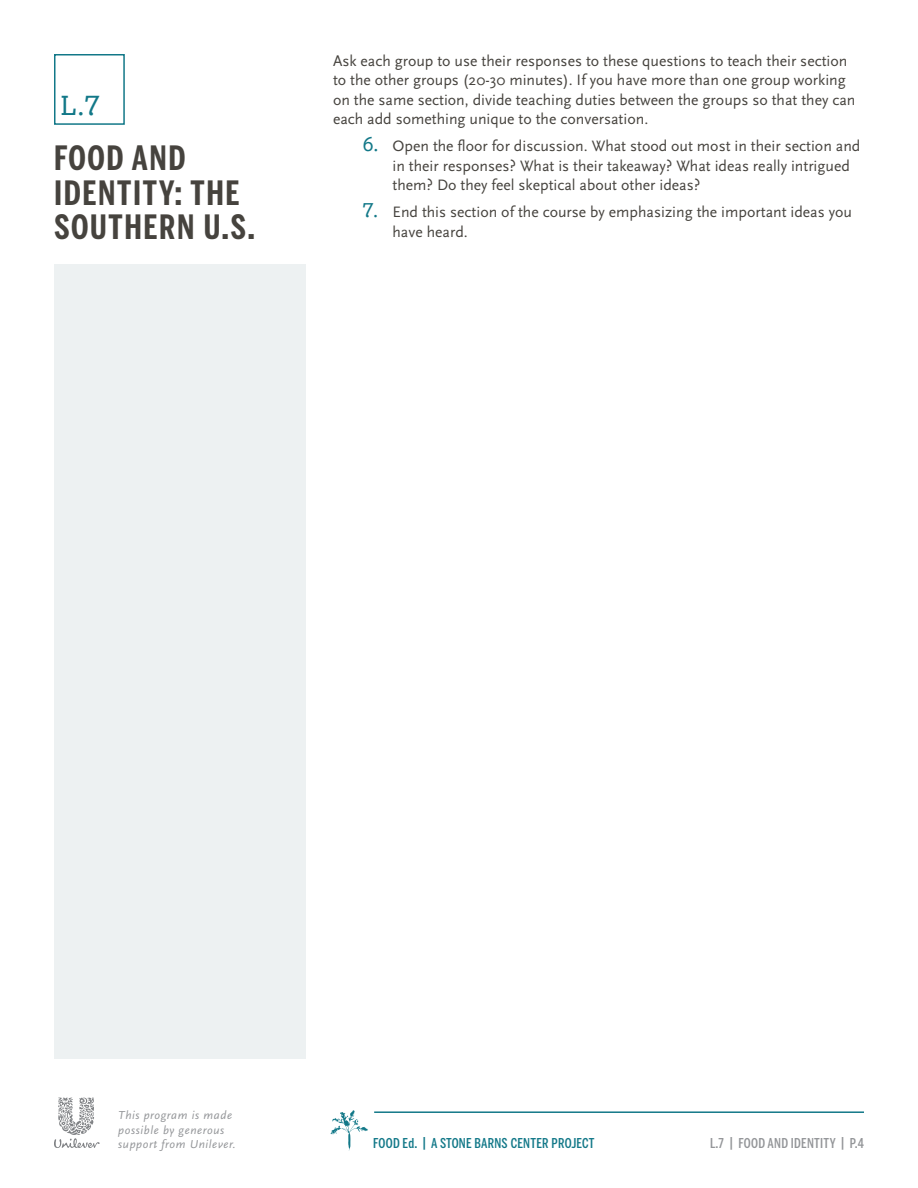
<style>
.page{position:relative;width:918px;height:1188px;background:#fff}
.page>*{position:absolute;margin:0;border:0;box-sizing:border-box;transform-origin:0 0}
.t1{font:700 33.3px/34.5px "Benton Sans Comp";letter-spacing:.05em;color:#46433e}
.t2{font:500 27px "Bodoni Egyptian Pro";color:#127888}
.t3{font:15.75px/19.5px "Scala Sans Pro";color:#46433e}
.t4{font:500 13.5px "Benton Sans Comp";letter-spacing:.02em;color:#127888}
.t5{font:500 13.5px "Benton Sans Comp";letter-spacing:.02em;color:#939598}
.t6{font:italic 12px/14.4px "Scala Sans Pro";letter-spacing:.05em;color:#939598}
.s1{font-family:"Bodoni Egyptian Pro";font-weight:500;font-size:19.5px;color:#127888}
</style>
<div class="page">
<div style="left:54px;top:264px;width:252px;height:795px;background:#edf1f2"></div>
<div style="left:54px;top:54px;width:71px;height:71px;border:2px solid #127888"></div>
<svg style="left:330px;top:1110px;width:38px;height:41px"></svg>
<hr style="left:374px;top:1111px;width:490px;height:2px;background:#127888">
<svg style="left:54px;top:1098px;width:46px;height:50px"></svg>
<h2 class="t2" style="left:61px;top:89px;width:40px">L.7</h2>
<h1 class="t1" style="left:54px;top:141px;width:203px">FOOD AND<br>IDENTITY: THE<br>SOUTHERN U.S.</h1>
<p class="t3" style="left:333px;top:51px;width:524px">Ask each group to use their responses to these questions to teach their section to the other groups (20-30 minutes). If you have more than one group working on the same section, divide teaching duties between the groups so that they can each add something unique to the conversation.</p>
<p class="t3" style="left:393px;top:136px;width:469px;text-indent:-30px"><span class="s1">6.</span> Open the floor for discussion. What stood out most in their section and in their responses? What is their takeaway? What ideas really intrigued them? Do they feel skeptical about other ideas?</p>
<p class="t3" style="left:393px;top:202px;width:461px;text-indent:-30px"><span class="s1">7.</span> End this section of the course by emphasizing the important ideas you have heard.</p>
<p class="t6" style="left:118px;top:1108px;width:119px">This program is made possible by generous support from Unilever.</p>
<p class="t4" style="left:373px;top:1135px;width:223px">FOOD Ed. | A STONE BARNS CENTER PROJECT</p>
<p class="t5" style="left:710px;top:1135px;width:155px">L.7 | FOOD AND IDENTITY | P.4</p>
</div>
